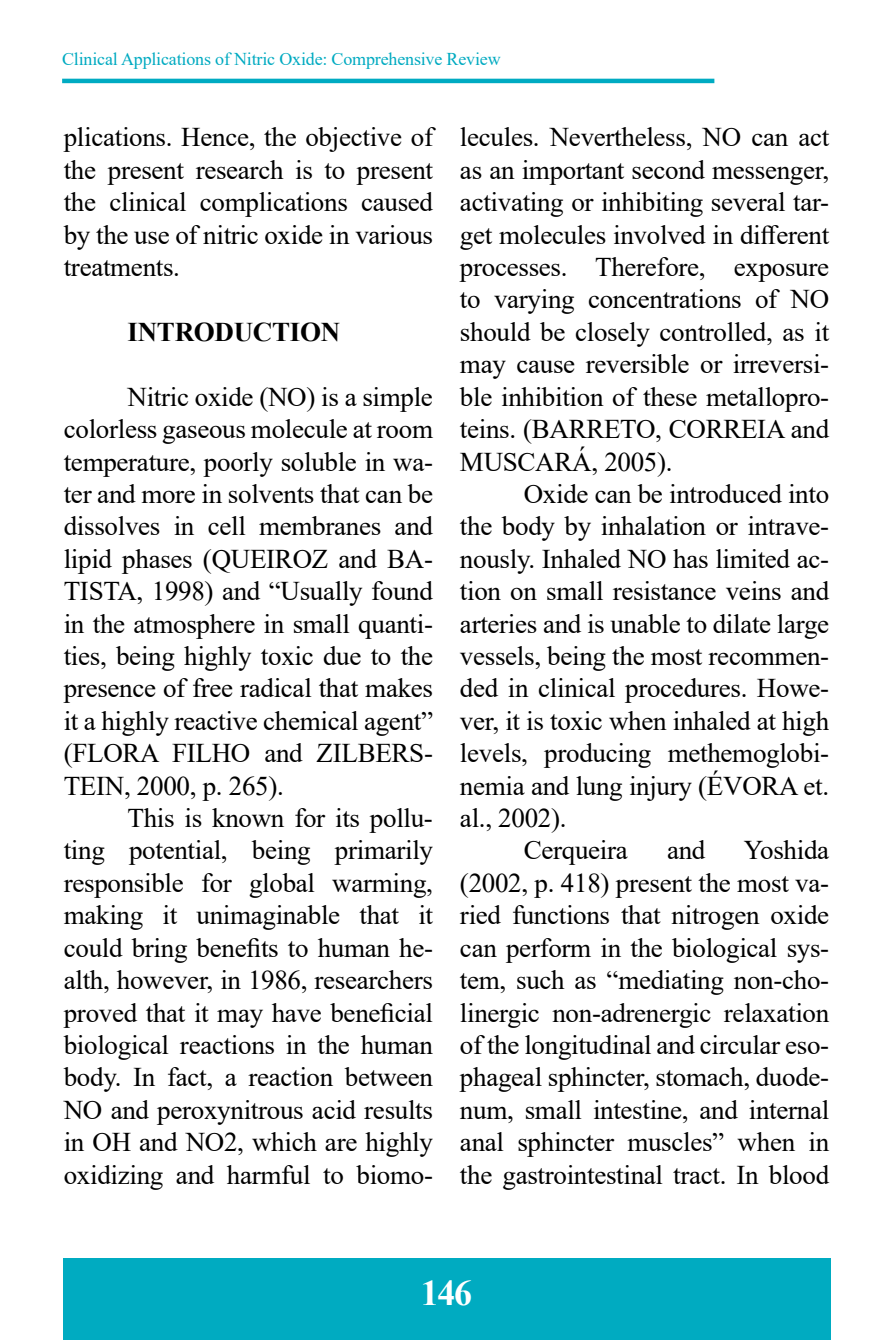
<style>
.page{position:relative;width:893px;height:1340px;background:#fff}
.page>*{position:absolute;margin:0;border:0;box-sizing:border-box;transform-origin:0 0}
.t1{font:700 36px "Times New Roman";color:#fff}
.t2{font:27px/32.4px "Times New Roman";letter-spacing:-.01em;color:#000;text-align:justify}
.t3{font:700 27px "Times New Roman";letter-spacing:-.01em;color:#000}
.t4{font:18px "Times New Roman";letter-spacing:-.01em;color:#00aac1}
</style>
<div class="page">
<div style="left:63px;top:1257px;width:767px;height:82px;background:#00abc1"></div>
<hr style="left:62px;top:79px;width:652px;height:4px;background:#00abc2">
<p class="t4" style="left:62px;top:47px;width:440px">Clinical Applications of Nitric Oxide: Comprehensive Review</p>
<p class="t2" style="left:64px;top:120px;width:371px">plications. Hence, the objective of the present research is to present the clinical complications caused by the use of nitric oxide in various treatments.</p>
<p class="t3" style="left:128px;top:312px;width:214px">INTRODUCTION</p>
<p class="t2" style="left:64px;top:379px;width:371px;text-indent:64px">Nitric oxide (NO) is a simple colorless gaseous molecule at room temperature, poorly soluble in wa&shy;ter and more in solvents that can be dissolves in cell membranes and lipid phases (QUEIROZ and BA-TISTA, 1998) and “Usually found in the atmosphere in small quanti&shy;ties, being highly toxic due to the presence of free radical that makes it a highly reactive chemical agent” (FLORA FILHO and ZILBERS-TEIN, 2000, p. 265).</p>
<p class="t2" style="left:64px;top:801px;width:371px;text-indent:64px">This is known for its pollu&shy;ting potential, being primarily responsible for global warming, making it unimaginable that it could bring benefits to human he&shy;alth, however, in 1986, researchers proved that it may have beneficial biological reactions in the human body. In fact, a reaction between NO and peroxynitrous acid results in OH and NO2, which are highly oxidizing and harmful to biomo-</p>
<p class="t2" style="left:460px;top:120px;width:371px">lecules. Nevertheless, NO can act as an important second messenger, activating or inhibiting several tar&shy;get molecules involved in different processes. Therefore, exposure to varying concentrations of NO should be closely controlled, as it may cause reversible or irreversi&shy;ble inhibition of these metallopro&shy;teins. (BARRETO, CORREIA and MUSCARÁ, 2005).</p>
<p class="t2" style="left:524px;top:477px;width:307px">Oxide can be introduced into</p>
<p class="t2" style="left:460px;top:509px;width:371px">the body by inhalation or intrave-</p>
<p class="t2" style="left:460px;top:541px;width:371px">nously. Inhaled NO has limited ac-</p>
<p class="t2" style="left:460px;top:574px;width:371px">tion on small resistance veins and</p>
<p class="t2" style="left:460px;top:606px;width:371px">arteries and is unable to dilate large</p>
<p class="t2" style="left:460px;top:639px;width:371px">vessels, being the most recommen-</p>
<p class="t2" style="left:460px;top:671px;width:371px">ded in clinical procedures. Howe-</p>
<p class="t2" style="left:460px;top:703px;width:371px">ver, it is toxic when inhaled at high</p>
<p class="t2" style="left:460px;top:736px;width:371px">levels, producing methemoglobi-</p>
<p class="t2" style="left:460px;top:768px;width:371px">nemia and lung injury (ÉVORA et.</p>
<p class="t2" style="left:460px;top:801px;width:108px">al., 2002).</p>
<p class="t2" style="left:524px;top:833px;width:106px">Cerqueira</p>
<p class="t2" style="left:667px;top:833px;width:40px">and</p>
<p class="t2" style="left:460px;top:833px;width:371px;text-indent:284px">Yoshida (2002, p. 418) present the most va&shy;ried functions that nitrogen oxide can perform in the biological sys&shy;tem, such as “mediating non-cho&shy;linergic non-adrenergic relaxation of the longitudinal and circular eso&shy;phageal sphincter, stomach, duode&shy;num, small intestine, and internal anal sphincter muscles” when in the gastrointestinal tract. In blood</p>
<h1 class="t1" style="left:421px;top:1267px;width:53px">146</h1>
</div>
